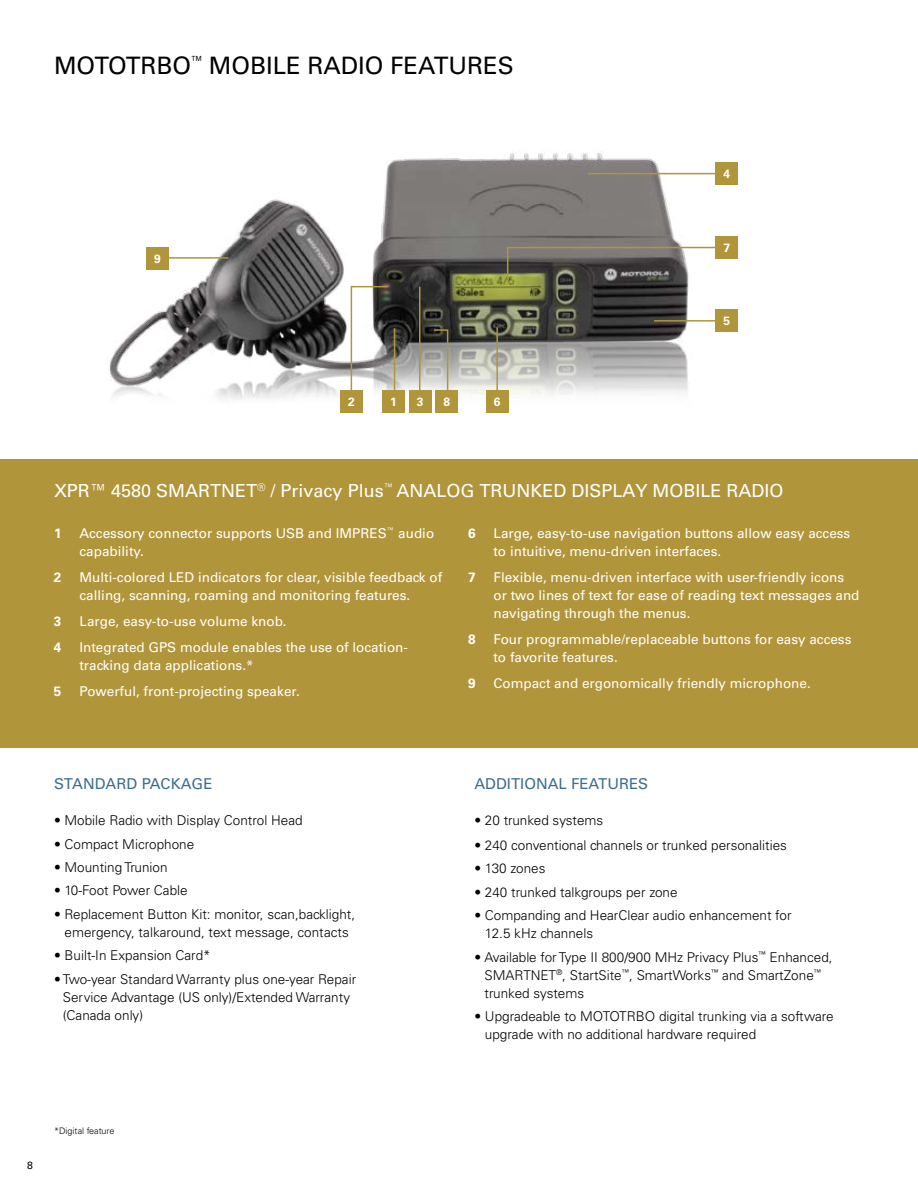
<style>
.page{position:relative;width:918px;height:1188px;background:#fff}
.page>*{position:absolute;margin:0;border:0;box-sizing:border-box;transform-origin:0 0}
.t1{font:24px "Univers";color:#000}
.t2{font:18px "Univers";color:#fff}
.t3{font:15px "Univers";color:#3b6e8f}
.t4{font:300 13.5px/18px "Univers";color:#000}
.t5{font:13.5px/18px "Univers";color:#fff}
.t6{font:700 13.5px "Univers";color:#fff}
.t7{font:700 12px "Univers";color:#fff}
.t8{font:10.5px "Univers";color:#000}
.t9{font:300 9px "Univers";color:#000}
</style>
<div class="page">
<img style="left:109px;top:151px;width:618px;height:262px">
<div style="left:0;top:459px;width:918px;height:288px;background:#b1953a"></div>
<div style="left:383px;top:391px;width:22px;height:22px;background:#b1953a"></div>
<div style="left:409px;top:391px;width:22px;height:22px;background:#b1953a"></div>
<div style="left:716px;top:236px;width:22px;height:23px;background:#b1953a"></div>
<div style="left:146px;top:247px;width:23px;height:22px;background:#b1953a"></div>
<hr style="left:654px;top:320px;width:62px;height:2px;background:#b1953a">
<hr style="left:496px;top:327px;width:2px;height:65px;background:#b1953a">
<svg style="left:432px;top:329px;width:17px;height:64px"></svg>
<hr style="left:419px;top:287px;width:2px;height:106px;background:#b1953a">
<hr style="left:394px;top:328px;width:1px;height:65px;background:#b1953a">
<svg style="left:350px;top:285px;width:39px;height:109px"></svg>
<hr style="left:588px;top:173px;width:130px;height:1px;background:#b1953a">
<hr style="left:167px;top:257px;width:61px;height:2px;background:#b1953a">
<svg style="left:506px;top:246px;width:217px;height:39px"></svg>
<div style="left:340px;top:391px;width:22px;height:22px;background:#b1953a"></div>
<div style="left:716px;top:163px;width:22px;height:22px;background:#b1953a"></div>
<div style="left:716px;top:310px;width:22px;height:22px;background:#b1953a"></div>
<div style="left:486px;top:391px;width:22px;height:22px;background:#b1953a"></div>
<div style="left:436px;top:391px;width:22px;height:22px;background:#b1953a"></div>
<h1 class="t1" style="left:54px;top:51px;width:365px">MOTOTRBO<sup>™</sup> Mobile Radio Feat</h1>
<h1 class="t1" style="left:448px;top:51px;width:35px">ures</h1>
<p class="t7" style="left:724px;top:167px;width:8px">4</p>
<p class="t7" style="left:154px;top:252px;width:8px">9</p>
<p class="t7" style="left:348px;top:395px;width:8px">2</p>
<p class="t7" style="left:390px;top:395px;width:8px">1</p>
<p class="t7" style="left:417px;top:395px;width:8px">3</p>
<p class="t7" style="left:444px;top:395px;width:8px">8</p>
<p class="t7" style="left:494px;top:395px;width:8px">6</p>
<p class="t7" style="left:724px;top:241px;width:8px">7</p>
<p class="t7" style="left:724px;top:314px;width:8px">5</p>
<h2 class="t2" style="left:54px;top:480px;width:728px">XPR™ 4580 SMARTNET<sup>®</sup> / Privacy Plus<sup>™</sup> ANALOG Tr un ked Display Mob ile Radio</h2>
<p class="t6" style="left:54px;top:525px;width:9px">1</p>
<p class="t5" style="left:79px;top:524px;width:356px">Accessory connector supports USB and I MPRES<sup>™</sup> audio capability.</p>
<p class="t6" style="left:54px;top:569px;width:9px">2</p>
<p class="t5" style="left:79px;top:568px;width:364px">Multi-colored LED indicators for clear, visible feedback of calling, scanning, roaming and monitoring features.</p>
<p class="t6" style="left:54px;top:613px;width:9px">3</p>
<p class="t5" style="left:79px;top:612px;width:209px">Large, easy-to-use volume knob.</p>
<p class="t6" style="left:54px;top:639px;width:9px">4</p>
<p class="t5" style="left:79px;top:638px;width:330px">I ntegrated GPS module enables the use of location&shy;tracking data applications.*</p>
<p class="t6" style="left:54px;top:684px;width:9px">5</p>
<p class="t5" style="left:79px;top:682px;width:222px">Powerful, front-projecting speaker.</p>
<p class="t6" style="left:468px;top:525px;width:9px">6</p>
<p class="t5" style="left:494px;top:524px;width:358px">Large, easy-to-use navigation buttons allow easy access to intuitive, menu-driven interfaces.</p>
<p class="t6" style="left:468px;top:569px;width:9px">7</p>
<p class="t5" style="left:494px;top:568px;width:368px">Flexible, menu-driven interface with user-friendly icons or two lines of text for ease of reading text messages and navigating through the menus.</p>
<p class="t6" style="left:468px;top:631px;width:9px">8</p>
<p class="t5" style="left:494px;top:630px;width:359px">Four programmable/replaceable buttons for easy access to favorite features.</p>
<p class="t6" style="left:468px;top:675px;width:9px">9</p>
<p class="t5" style="left:494px;top:674px;width:319px">Compact and ergonomically friendly microphone.</p>
<p class="t3" style="left:54px;top:775px;width:21px">Stan</p>
<p class="t3" style="left:95px;top:775px;width:98px">dar d Package</p>
<p class="t4" style="left:54px;top:812px;width:250px">• Mobile Radio with Display Control Head</p>
<p class="t4" style="left:54px;top:835px;width:142px">• Compact Microphone</p>
<p class="t4" style="left:54px;top:858px;width:115px">• Mounting Trunion</p>
<p class="t4" style="left:54px;top:882px;width:135px">• 10-Foot Power Cable</p>
<p class="t4" style="left:54px;top:905px;width:303px;text-align:center">• Replacement Button Kit: monitor, scan,backlight, emergency, talkaround, text message, contacts</p>
<p class="t4" style="left:54px;top:946px;width:158px">• Built-In Expansion Card*</p>
<p class="t4" style="left:63px;top:970px;width:295px;text-indent:-9px">• Two-year Standard Warranty plus one-year Repair<br>Service Advantage (US only)/Extended Warranty (Canada only)</p>
<p class="t3" style="left:474px;top:775px;width:63px">Additiona</p>
<p class="t3" style="left:559px;top:775px;width:31px">l Feat</p>
<p class="t3" style="left:607px;top:775px;width:22px">ures</p>
<p class="t4" style="left:474px;top:812px;width:130px">• 20 trunked systems</p>
<p class="t4" style="left:474px;top:836px;width:314px">• 240 conventional channels or trunked personalities</p>
<p class="t4" style="left:474px;top:860px;width:73px">• 130 zones</p>
<p class="t4" style="left:474px;top:883px;width:205px">• 240 trunked talkgroups per zone</p>
<p class="t4" style="left:485px;top:906px;width:308px;text-indent:-11px">• Companding and HearClear audio enhancement for<br>12.5 kHz channels</p>
<p class="t4" style="left:485px;top:948px;width:350px;text-indent:-10px">• Available for Type II 800/900 MHz Privacy Plus<sup>™</sup> Enhanced,<br>SMARTNET<sup>®</sup>, StartSite<sup>™</sup>, SmartWorks<sup>™</sup> and SmartZone<sup>™ </sup>trunked systems</p>
<p class="t4" style="left:485px;top:1007px;width:350px;text-indent:-11px">• Upgradeable to MOTOTRBO digital trunking via a software upgrade with no additional hardware required</p>
<p class="t8" style="left:27px;top:1159px;width:7px">8</p>
<p class="t9" style="left:54px;top:1125px;width:62px">*Digital feature</p>
</div>
